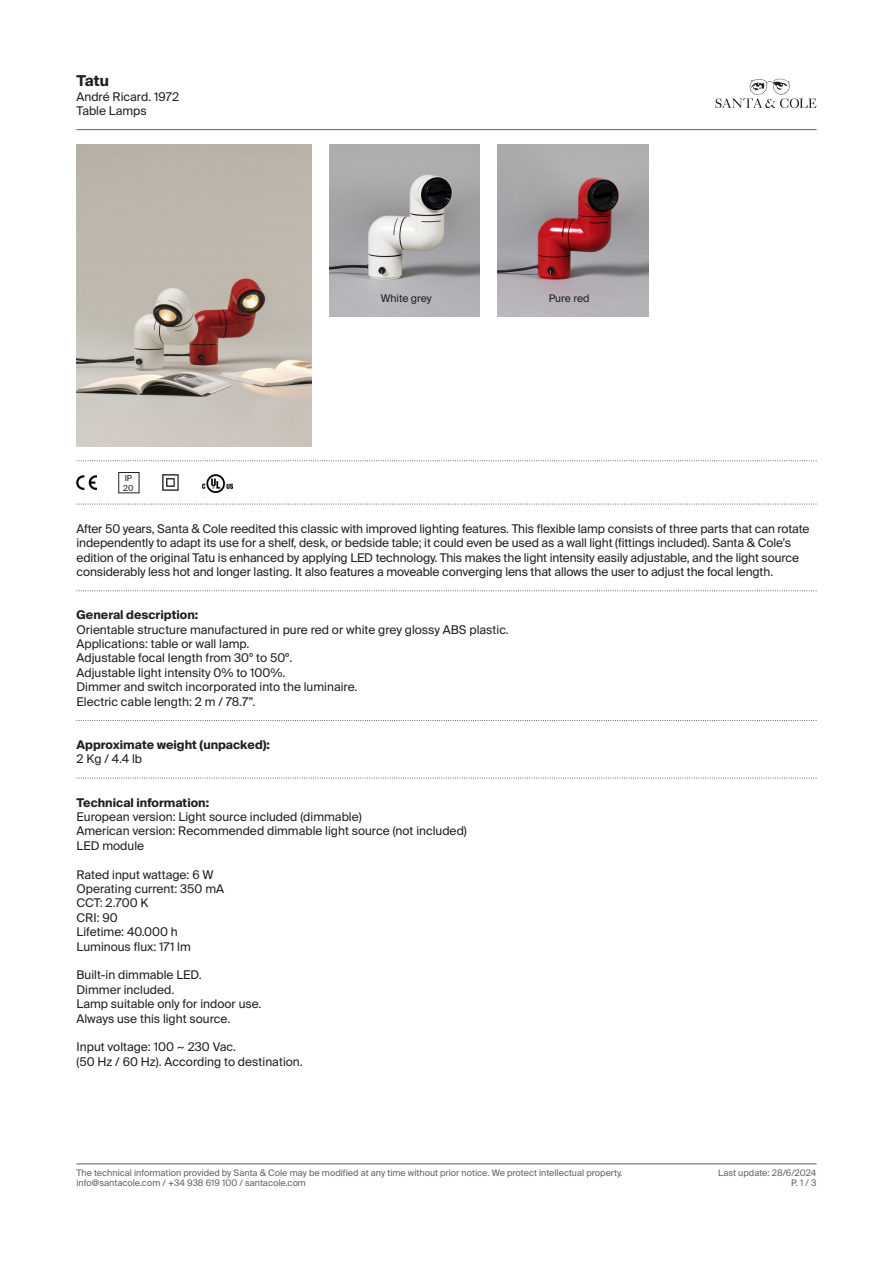
<style>
.page{position:relative;width:893px;height:1263px;background:#fff}
.page>*{position:absolute;margin:0;border:0;box-sizing:border-box;transform-origin:0 0}
.t1{font:700 15px "Suisse Intl";color:#231f20}
.t2{font:12px/14.4px "Suisse Intl";color:#231f20}
.t3{font:700 12px "Suisse Intl";color:#231f20}
.t4{font:10.5px "Suisse Intl";color:#231f20}
.t5{font:9px "Suisse Intl";color:#636366}
.t6{font:8.25px "Suisse Intl";color:#231f20}
.s1{font-weight:700}
</style>
<div class="page">
<svg style="left:715px;top:79px;width:101px;height:29px"></svg>
<hr style="left:77px;top:129px;width:739px;height:1px;background:#636366">
<hr style="left:77px;top:1163px;width:739px;height:1px;background:#636366">
<svg style="left:77px;top:460px;width:740px;height:1px"></svg>
<svg style="left:77px;top:504px;width:740px;height:1px"></svg>
<svg style="left:77px;top:778px;width:740px;height:1px"></svg>
<svg style="left:77px;top:720px;width:740px;height:1px"></svg>
<svg style="left:77px;top:590px;width:740px;height:1px"></svg>
<img style="left:77px;top:144px;width:234px;height:302px">
<img style="left:77px;top:475px;width:19px;height:14px">
<img style="left:162px;top:474px;width:17px;height:17px">
<img style="left:203px;top:474px;width:30px;height:18px">
<img style="left:329px;top:144px;width:151px;height:173px">
<img style="left:498px;top:144px;width:150px;height:173px">
<p class="t1" style="left:77px;top:72px;width:34px">Tatu</p>
<p class="t2" style="left:77px;top:89px;width:104px">André Ricard. 1972<br>Table Lamps</p>
<p class="t6" style="left:125px;top:473px;width:9px">IP</p>
<p class="t6" style="left:123px;top:483px;width:12px">20</p>
<p class="t4" style="left:381px;top:293px;width:52px">White grey</p>
<p class="t4" style="left:549px;top:293px;width:42px">Pure red</p>
<p class="t2" style="left:77px;top:521px;width:734px">After 50 years, Santa &amp; Cole reedited this classic with improved lighting features. This flexible lamp consists of three parts that can rotate independently to adapt its use for a shelf, desk, or bedside table; it could even be used as a wall light (fittings included). Santa &amp; Cole’s edition of the original Tatu is enhanced by applying LED technology. This makes the light intensity easily adjustable, and the light source considerably less hot and longer lasting. It also features a moveable converging lens that allows the user to adjust the focal length.</p>
<p class="t2" style="left:77px;top:608px;width:434px"><span class="s1">General description:<br></span>Orientable structure manufactured in pure red or white grey glossy ABS plastic.</p>
<p class="t2" style="left:77px;top:637px;width:175px">Applications: table or wall lamp.</p>
<p class="t2" style="left:77px;top:651px;width:217px">Adjustable focal length from 30º to 50º.</p>
<p class="t2" style="left:77px;top:665px;width:210px">Adjustable light intensity 0% to 100%.</p>
<p class="t2" style="left:77px;top:680px;width:282px">Dimmer and switch incorporated into the luminaire.</p>
<p class="t2" style="left:77px;top:694px;width:181px">Electric cable length: 2 m / 78.7”.</p>
<p class="t3" style="left:77px;top:738px;width:195px">Approximate weight (unpacked):</p>
<p class="t2" style="left:77px;top:752px;width:67px">2 Kg / 4.4 lb</p>
<p class="t2" style="left:77px;top:795px;width:287px"><span class="s1">Technical information:<br></span>European version: Light source included (dimmable)</p>
<p class="t2" style="left:77px;top:824px;width:392px">American version: Recommended dimmable light source (not included)</p>
<p class="t2" style="left:77px;top:838px;width:69px">LED module</p>
<p class="t2" style="left:77px;top:867px;width:139px">Rated input wattage: 6 W</p>
<p class="t2" style="left:77px;top:881px;width:149px">Operating current: 350 mA</p>
<p class="t2" style="left:77px;top:896px;width:73px">CCT: 2.700 K</p>
<p class="t2" style="left:77px;top:910px;width:43px">CRI: 90</p>
<p class="t2" style="left:77px;top:925px;width:103px">Lifetime: 40.000 h</p>
<p class="t2" style="left:77px;top:939px;width:116px">Luminous flux: 171 lm</p>
<p class="t2" style="left:77px;top:968px;width:127px">Built-in dimmable LED.</p>
<p class="t2" style="left:77px;top:982px;width:99px">Dimmer included.</p>
<p class="t2" style="left:77px;top:997px;width:187px">Lamp suitable only for indoor use.</p>
<p class="t2" style="left:77px;top:1011px;width:155px">Always use this light source.</p>
<p class="t2" style="left:77px;top:1040px;width:161px">Input voltage: 100 ~ 230 Vac.</p>
<p class="t2" style="left:77px;top:1054px;width:228px">(50 Hz / 60 Hz). According to destination.</p>
<p class="t5" style="left:77px;top:1167px;width:547px">The technical information provided by Santa &amp; Cole may be modified at any time without prior notice. We protect intellectual property.</p>
<p class="t5" style="left:718px;top:1167px;width:100px">Last update: 28/6/2024</p>
<p class="t5" style="left:77px;top:1178px;width:231px">info@santacole.com / +34 938 619 100 / santacole.com</p>
<p class="t5" style="left:791px;top:1178px;width:27px">P. 1 / 3</p>
</div>
